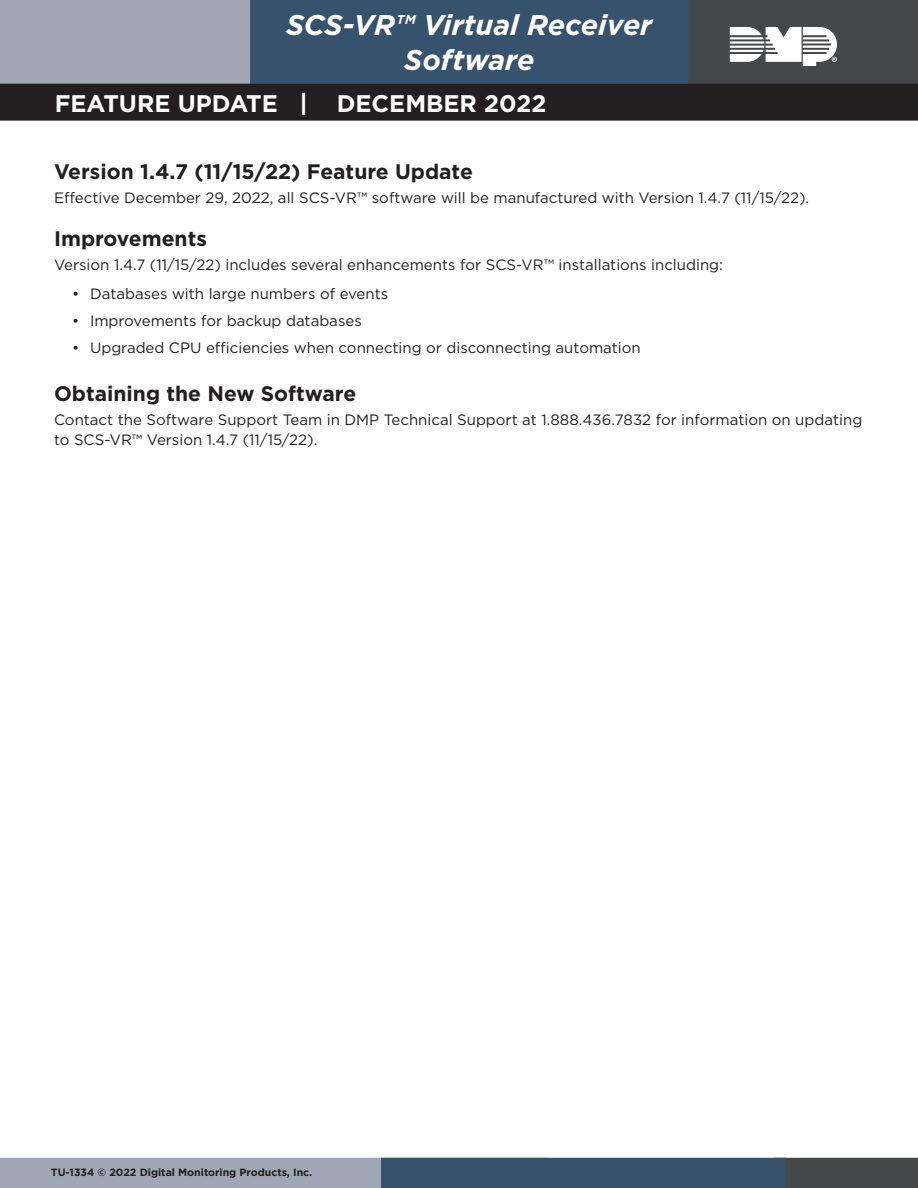
<style>
.page{position:relative;width:918px;height:1188px;background:#fff}
.page>*{position:absolute;margin:0;border:0;box-sizing:border-box;transform-origin:0 0}
.t1{font:italic 700 28.5px/34.2px "Gotham";color:#fff;text-align:center}
.t2{font:700 24px "Gotham";color:#fff}
.Heading_1{font:700 21px "Gotham";color:#231f20}
.Body_text{font:15px/19.5px "Gotham";color:#231f20}
.t3{font:700 10.5px "Gotham";color:#231f20}
</style>
<div class="page">
<svg style="left:0;top:1158px;width:918px;height:30px;background:#647385"></svg>
<svg style="left:0;top:0;width:918px;height:121px;background:#4c5561"></svg>
<h1 class="t1" style="left:286px;top:8px;width:368px">SCS-VR™ Virtual Receiver<br>Software</h1>
<h2 class="t2" style="left:55px;top:87px;width:493px">FEATURE UPDATE | DECEMBER 2022</h2>
<p class="Heading_1" style="left:54px;top:158px;width:420px">Version 1.4.7 (11/15/22) Feature Update</p>
<p class="Body_text" style="left:54px;top:187px;width:757px">Effective December 29, 2022, all SCS-VR™ software will be manufactured with Version 1.4.7 (11/15/22).</p>
<p class="Heading_1" style="left:54px;top:225px;width:154px">Improvements</p>
<p class="Body_text" style="left:54px;top:255px;width:671px">Version 1.4.7 (11/15/22) includes several enhancements for SCS-VR™ installations including:</p>
<p class="Body_text" style="left:72px;top:283px;width:318px">• Databases with large numbers of events</p>
<p class="Body_text" style="left:72px;top:310px;width:291px">• Improvements for backup databases</p>
<p class="Body_text" style="left:72px;top:337px;width:570px">• Upgraded CPU efficiencies when connecting or disconnecting automation</p>
<p class="Heading_1" style="left:54px;top:380px;width:304px">Obtaining the New Software</p>
<p class="Body_text" style="left:54px;top:410px;width:810px">Contact the Software Support Team in DMP Technical Support at 1.888.436.7832 for information on updating to SCS-VR™ Version 1.4.7 (11/15/22).</p>
<p class="t3" style="left:51px;top:1166px;width:263px">TU-1334 © 2022 Digital Monitoring Products, Inc.</p>
</div>
